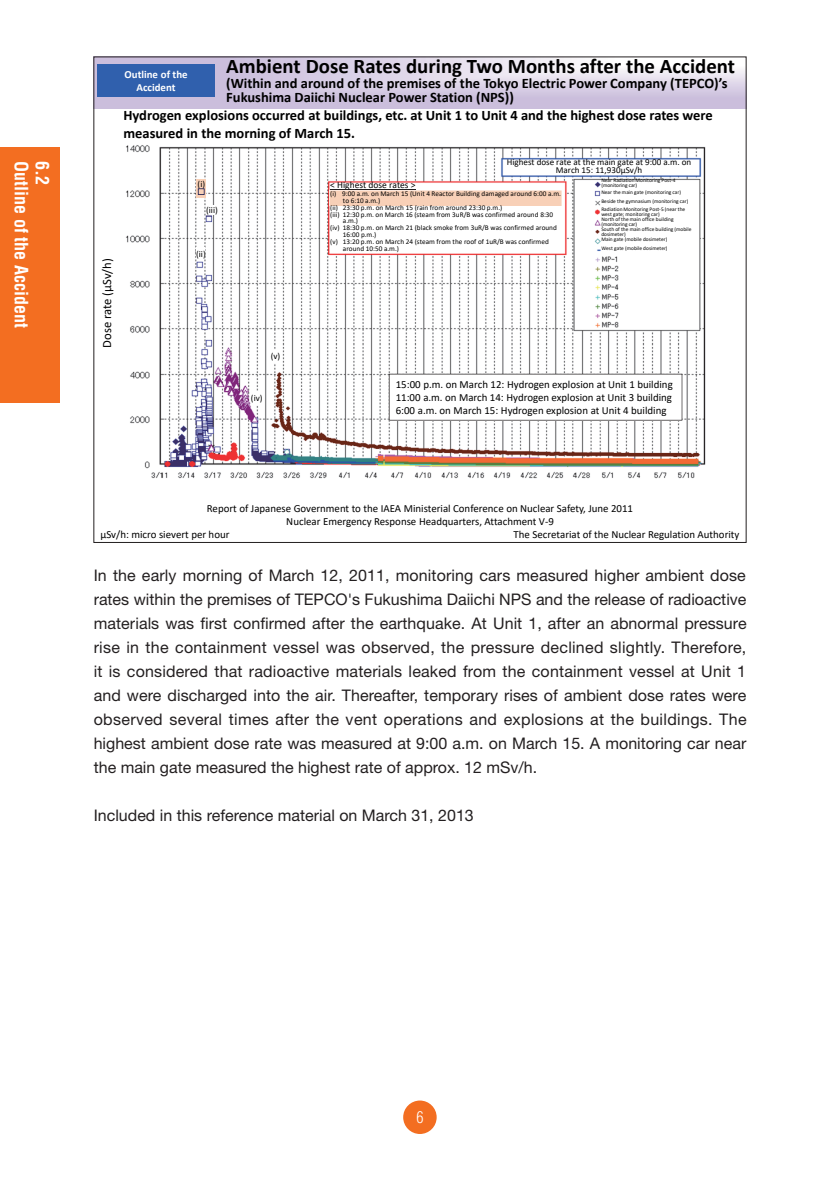
<style>
.page{position:relative;width:840px;height:1191px;background:#fff}
.page>*{position:absolute;margin:0;border:0;box-sizing:border-box;transform-origin:0 0}
.t1{font:700 20.8px "Calibri";color:#000}
.t2{font:700 condensed 18px "Helvetica";color:#fff}
.t3{font:16px/24px "Helvetica Neue";color:#231f20;text-align:justify}
.t4{font:300 condensed 16px "Helvetica";color:#fff}
.t5{font:700 14.4px/17.4px "Calibri";color:#000}
.t6{font:12.6px "Calibri";letter-spacing:-.005em;color:#000}
.t7{font:10.8px/13px "Calibri";color:#000;text-align:justify}
.t8{font:700 10.8px/13px "Calibri";color:#fff;text-align:center}
.t9{font:9.6px "Calibri";color:#000}
.t10{font:9px/8.6px "Calibri";color:#000;text-align:center}
.t11{font:7.2px "Calibri";color:#000}
.t12{font:5.4px/5.2px "Calibri";color:#000}
</style>
<div class="page">
<div style="left:403px;top:1100px;width:33px;height:34px;background:#f36e21;border-radius:50%"></div>
<div style="left:0;top:147px;width:60px;height:256px;background:#f36e21"></div>
<img style="left:96px;top:59px;width:648px;height:49px">
<img style="left:126px;top:145px;width:580px;height:334px">
<img style="left:329px;top:190px;width:232px;height:15px">
<svg style="left:388px;top:374px;width:294px;height:46px"></svg>
<div style="left:97px;top:64px;width:117px;height:33px;background:#3060ad"></div>
<hr style="left:330px;top:189px;width:85px;height:1px;background:#231f20">
<div style="left:196px;top:179px;width:9px;height:18px;background:#f8d0b7"></div>
<div style="left:207px;top:205px;width:10px;height:10px;background:#fff"></div>
<div style="left:197px;top:247px;width:8px;height:11px;background:#fff"></div>
<div style="left:268px;top:350px;width:11px;height:12px;background:#fff"></div>
<div style="left:251px;top:392px;width:11px;height:13px;background:#fff"></div>
<svg style="left:198px;top:188px;width:6px;height:7px"></svg>
<p class="t2" style="left:32px;top:161px;width:168px;rotate:90deg">Outline of the Accident</p>
<p class="t2" style="left:53px;top:161px;width:25px;rotate:90deg">6.2</p>
<p class="t8" style="left:124px;top:68px;width:65px">Outline of the<br>Accident</p>
<p class="t1" style="left:226px;top:51px;width:510px">Ambient Dose Rates during Two Months after the Accident</p>
<p class="t5" style="left:226px;top:76px;width:502px;line-height:14px">(Within and around of the premises of the Tokyo Electric Power Company (TEPCO)’s<br>Fukushima Daiichi Nuclear Power Station (NPS))</p>
<p class="t5" style="left:123px;top:107px;width:590px">Hydrogen explosions occurred at buildings, etc. at Unit 1 to Unit 4 and the highest dose rates were measured in the morning of March 15.</p>
<p class="t6" style="left:98px;top:348px;width:91px;rotate:-90deg">Dose rate (μSv/h)</p>
<p class="t10" style="left:197px;top:179px;width:9px">(i)</p>
<p class="t10" style="left:206px;top:205px;width:13px">(iii)</p>
<p class="t10" style="left:196px;top:250px;width:11px">(ii)</p>
<p class="t10" style="left:270px;top:351px;width:11px">(v)</p>
<p class="t10" style="left:251px;top:393px;width:13px">(iv)</p>
<p class="t10" style="left:506px;top:157px;width:186px">Highest dose rate at the main gate at 9:00 a.m. on<br>March 15: 11,930μSv/h</p>
<p class="t9" style="left:330px;top:178px;width:87px">&lt; Highest dose rates &gt;</p>
<p class="t11" style="left:330px;top:188px;width:232px">(i) 9:00 a.m. on March 15 (Unit 4 Reactor Building damaged around 6:00 a.m.</p>
<p class="t11" style="left:343px;top:195px;width:39px">to 6:10 a.m.)</p>
<p class="t11" style="left:330px;top:202px;width:173px">(ii) 23:30 p.m. on March 15 (rain from around 23:30 p.m.)</p>
<p class="t11" style="left:330px;top:209px;width:224px">(iii) 12:30 p.m. on March 16 (steam from 3uR/B was confirmed around 8:30</p>
<p class="t11" style="left:343px;top:216px;width:17px">a.m.)</p>
<p class="t11" style="left:330px;top:223px;width:228px">(iv) 18:30 p.m. on March 21 (black smoke from 3uR/B was confirmed around</p>
<p class="t11" style="left:343px;top:230px;width:35px">16:00 p.m.)</p>
<p class="t11" style="left:330px;top:237px;width:220px">(v) 13:20 p.m. on March 24 (steam from the roof of 1uR/B was confirmed</p>
<p class="t11" style="left:343px;top:244px;width:58px">around 10:50 a.m.)</p>
<p class="t12" style="left:601px;top:178px;width:76px">Near Radiation Monitoring Post‐4 (monitoring car)</p>
<p class="t12" style="left:601px;top:187px;width:88px;line-height:9.2px">Near the main gate (monitoring car)<br>Beside the gymnasium (monitoring car)</p>
<p class="t12" style="left:601px;top:206px;width:85px">Radiation Monitoring Post‐5 (near the west gate; monitoring car)<br>North of the main office building (monitoring car)</p>
<p class="t12" style="left:601px;top:226px;width:92px">South of the main office building (mobile dosimeter)<br>Main gate (mobile dosimeter)</p>
<p class="t12" style="left:601px;top:245px;width:68px">West gate (mobile dosimeter)</p>
<p class="t7" style="left:395px;top:377px;width:278px">15:00 p.m. on March 12: Hydrogen explosion at Unit 1 building 11:00 a.m. on March 14: Hydrogen explosion at Unit 3 building 6:00 a.m. on March 15: Hydrogen explosion at Unit 4 building</p>
<p class="t7" style="left:207px;top:501px;width:427px">Report of Japanese Government to the IAEA Ministerial Conference on Nuclear Safety, June 2011</p>
<p class="t7" style="left:286px;top:514px;width:269px">Nuclear Emergency Response Headquarters, Attachment V‐9</p>
<p class="t7" style="left:100px;top:527px;width:131px">μSv/h: micro sievert per hour</p>
<p class="t7" style="left:513px;top:527px;width:227px">The Secretariat of the Nuclear Regulation Authority</p>
<p class="t3" style="left:94px;top:563px;width:654px">In the early morning of March 12, 2011, monitoring cars measured higher ambient dose rates within the premises of TEPCO's Fukushima Daiichi NPS and the release of radioactive materials was first confirmed after the earthquake. At Unit 1, after an abnormal pressure rise in the containment vessel was observed, the pressure declined slightly. Therefore, it is considered that radioactive materials leaked from the containment vessel at Unit 1 and were discharged into the air. Thereafter, temporary rises of ambient dose rates were observed several times after the vent operations and explosions at the buildings. The highest ambient dose rate was measured at 9:00 a.m. on March 15. A monitoring car near the main gate measured the highest rate of approx. 12 mSv/h.</p>
<p class="t3" style="left:94px;top:803px;width:381px">Included in this reference material on March 31, 2013</p>
<p class="t4" style="left:416px;top:1107px;width:9px">6</p>
</div>
